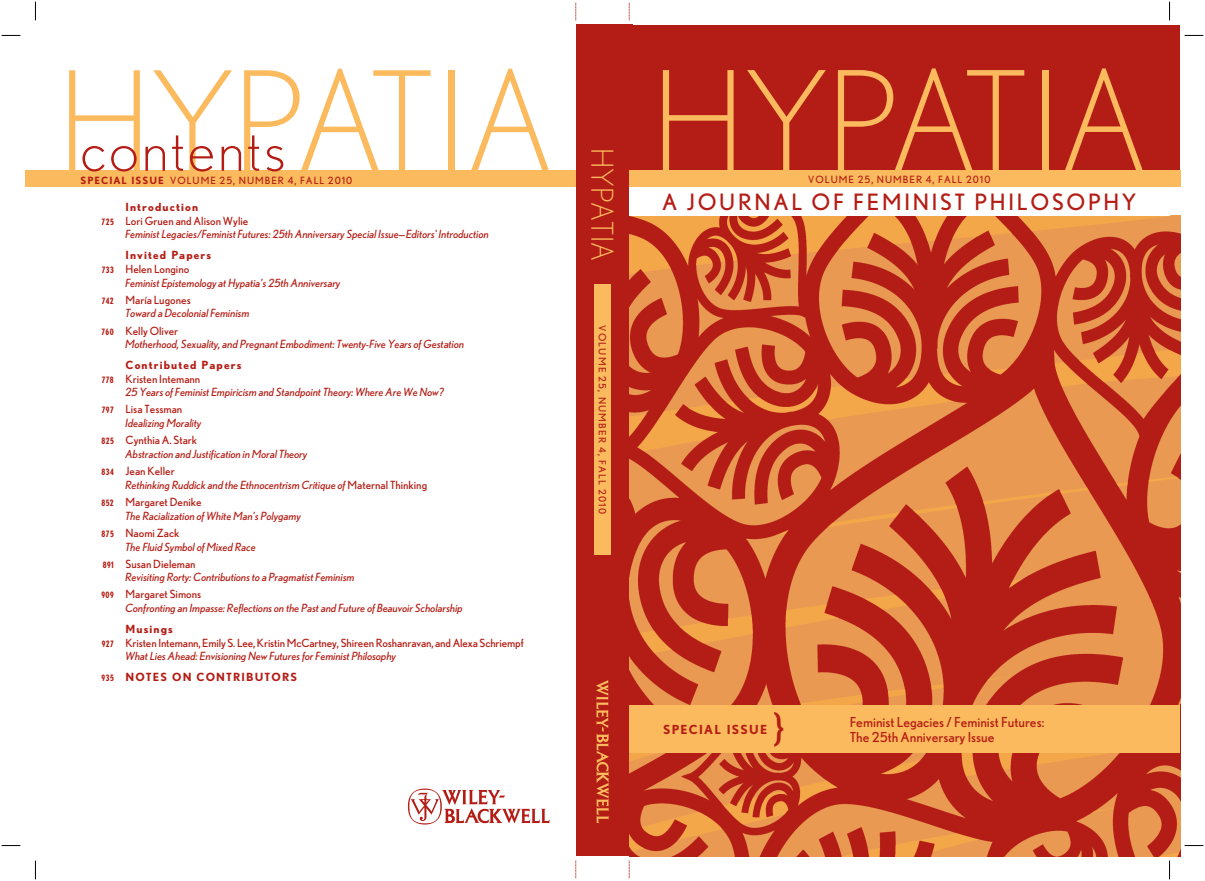
<style>
.page{position:relative;width:1205px;height:881px;background:#fff}
.page>*{position:absolute;margin:0;border:0;box-sizing:border-box;transform-origin:0 0}
.t1{font:300 137.5px "Nobel";letter-spacing:-.015em;color:#fcba5e}
.t2{font:300 60px "Nobel";letter-spacing:.05em;color:#b41d15}
.t3{font:37.5px "Nobel";color:#b41d15}
.t4{font:300 30px "Nobel";color:#fcba5e}
.t5{font:22.5px "Nobel";letter-spacing:.12em;color:#b41d15}
.t6{font:13.75px/15px "Nobel";color:#b41d15}
.t7{font:700 12.5px "Nobel";letter-spacing:.1em;color:#b41d15}
.t8{font:italic 11.25px/17.1px "Nobel";color:#b41d15}
.t9{font:11.25px "Nobel";letter-spacing:-.01em;color:#b41d15}
.t10{font:700 11.25px/13.8px "Nobel";letter-spacing:.1em;color:#b41d15}
.t11{font:10px "Nobel";letter-spacing:.1em;color:#b41d15}
.t12{font:10px "Nobel";letter-spacing:.12em;color:#b41d15}
.s1{font-weight:700}
.s2{font-weight:700;font-stretch:condensed;font-size:8.75px}
.s3{font-stretch:condensed;font-size:8.75px}
.s4{font-weight:400}
.s5{font-weight:700;font-style:normal;font-stretch:condensed;font-size:8.75px}
.s6{font-style:normal}
</style>
<div class="page">
<div style="left:575px;top:25px;width:57px;height:831px;background:#b41d15"></div>
<img style="left:629px;top:215px;width:550px;height:641px">
<div style="left:629px;top:25px;width:550px;height:145px;background:#b41d15"></div>
<div style="left:629px;top:170px;width:551px;height:17px;background:#fcba5e"></div>
<div style="left:629px;top:187px;width:540px;height:28px;background:#fff"></div>
<div style="left:25px;top:170px;width:550px;height:17px;background:#fcba5e"></div>
<svg style="left:408px;top:788px;width:141px;height:36px"></svg>
<svg style="left:575px;top:3px;width:1px;height:17px"></svg>
<svg style="left:629px;top:3px;width:1px;height:17px"></svg>
<svg style="left:575px;top:860px;width:1px;height:18px"></svg>
<svg style="left:629px;top:860px;width:1px;height:18px"></svg>
<div style="left:594px;top:285px;width:17px;height:270px;background:#fcba5e"></div>
<svg style="left:596px;top:680px;width:12px;height:143px"></svg>
<div style="left:629px;top:705px;width:550px;height:47px;background:#fcba5e"></div>
<svg style="left:2px;top:35px;width:18px;height:1px"></svg>
<svg style="left:1184px;top:35px;width:19px;height:1px"></svg>
<svg style="left:2px;top:845px;width:18px;height:1px"></svg>
<svg style="left:1184px;top:845px;width:19px;height:1px"></svg>
<svg style="left:35px;top:2px;width:1px;height:18px"></svg>
<svg style="left:35px;top:860px;width:1px;height:19px"></svg>
<svg style="left:1169px;top:2px;width:1px;height:18px"></svg>
<svg style="left:1169px;top:860px;width:1px;height:19px"></svg>
<h1 class="t1" style="left:58px;top:71px;width:1090px">HYPATIA HYPATIA</h1>
<p class="t11" style="left:808px;top:176px;width:184px">VOLUME 25, NUMBER 4, FALL 2010</p>
<h3 class="t5" style="left:662px;top:194px;width:475px">A JOURNAL OF FEMINIST PHILOSOPHY</h3>
<h2 class="t2" style="left:80px;top:128px;width:207px">contents</h2>
<p class="t11" style="left:80px;top:176px;width:273px"><span class="s1">SPECIAL ISSUE</span> VOLUME 25, NUMBER 4, FALL 2010</p>
<h3 class="t4" style="left:613px;top:148px;width:114px;rotate:90deg">HYPATIA</h3>
<p class="t10" style="left:125px;top:201px;width:74px">Introduction</p>
<p class="t9" style="left:102px;top:217px;width:148px"><span class="s2">725</span> Lori Gruen and Alison Wylie</p>
<p class="t8" style="left:125px;top:227px;width:365px">Feminist Legacies/Feminist Futures: 25th Anniversary Special Issue—Editors' Introduction</p>
<p class="t10" style="left:102px;top:249px;width:111px;text-indent:24px">Invited Papers<br><span class="s3">733</span> <span class="s4">Helen Longino</span></p>
<p class="t8" style="left:102px;top:275px;width:240px;text-indent:24px">Feminist Epistemology at Hypatia's 25th Anniversary<br><span class="s5">742</span> <span class="s6">María Lugones</span></p>
<p class="t8" style="left:101px;top:306px;width:149px;text-indent:24px">Toward a Decolonial Feminism<br><span class="s5">760</span> <span class="s6">Kelly Oliver</span></p>
<p class="t8" style="left:125px;top:337px;width:340px">Motherhood, Sexuality, and Pregnant Embodiment: Twenty-Five Years of Gestation</p>
<p class="t10" style="left:102px;top:359px;width:141px;text-indent:24px">Contributed Papers<br><span class="s3">778</span> <span class="s4">Kristen Intemann</span></p>
<p class="t8" style="left:102px;top:385px;width:344px;text-indent:24px">25 Years of Feminist Empiricism and Standpoint Theory: Where Are We Now?<br><span class="s5">797</span> <span class="s6">Lisa Tessman</span></p>
<p class="t8" style="left:101px;top:416px;width:102px;text-indent:24px">Idealizing Morality<br><span class="s5">825</span> <span class="s6">Cynthia A. Stark</span></p>
<p class="t8" style="left:102px;top:446px;width:207px;text-indent:24px">Abstraction and Justification in Moral Theory<br><span class="s5">834</span> <span class="s6">Jean Keller</span></p>
<p class="t8" style="left:101px;top:477px;width:327px;text-indent:24px">Rethinking Ruddick and the Ethnocentrism Critique of <span class="s6">Maternal Thinking<br></span><span class="s5">852</span> <span class="s6">Margaret Denike</span></p>
<p class="t8" style="left:102px;top:508px;width:201px;text-indent:24px">The Racialization of White Man's Polygamy<br><span class="s5">875</span> <span class="s6">Naomi Zack</span></p>
<p class="t8" style="left:103px;top:539px;width:155px;text-indent:23px">The Fluid Symbol of Mixed Race<br><span class="s5">891</span> <span class="s6">Susan Dieleman</span></p>
<p class="t8" style="left:101px;top:570px;width:255px;text-indent:24px">Revisiting Rorty: Contributions to a Pragmatist Feminism<br><span class="s5">909</span> <span class="s6">Margaret Simons</span></p>
<p class="t8" style="left:125px;top:601px;width:339px">Confronting an Impasse: Reflections on the Past and Future of Beauvoir Scholarship</p>
<p class="t10" style="left:125px;top:623px;width:49px">Musings</p>
<p class="t9" style="left:102px;top:638px;width:423px"><span class="s2">927</span> Kristen Intemann, Emily S. Lee, Kristin McCartney, Shireen Roshanravan, and Alexa Schriempf</p>
<p class="t8" style="left:125px;top:649px;width:272px">What Lies Ahead: Envisioning New Futures for Feminist Philosophy</p>
<p class="t10" style="left:102px;top:671px;width:197px"><span class="s3">935</span> NOTES ON CONTRIBUTORS</p>
<p class="t12" style="left:606px;top:325px;width:190px;rotate:90deg">VOLUME 25, NUMBER 4, FALL 2010</p>
<h3 class="t3" style="left:772px;top:713px;width:13px">}</h3>
<p class="t6" style="left:849px;top:715px;width:196px">Feminist Legacies / Feminist Futures:<br>The 25th Anniversary Issue</p>
<p class="t7" style="left:663px;top:725px;width:106px">SPECIAL ISSUE</p>
</div>
